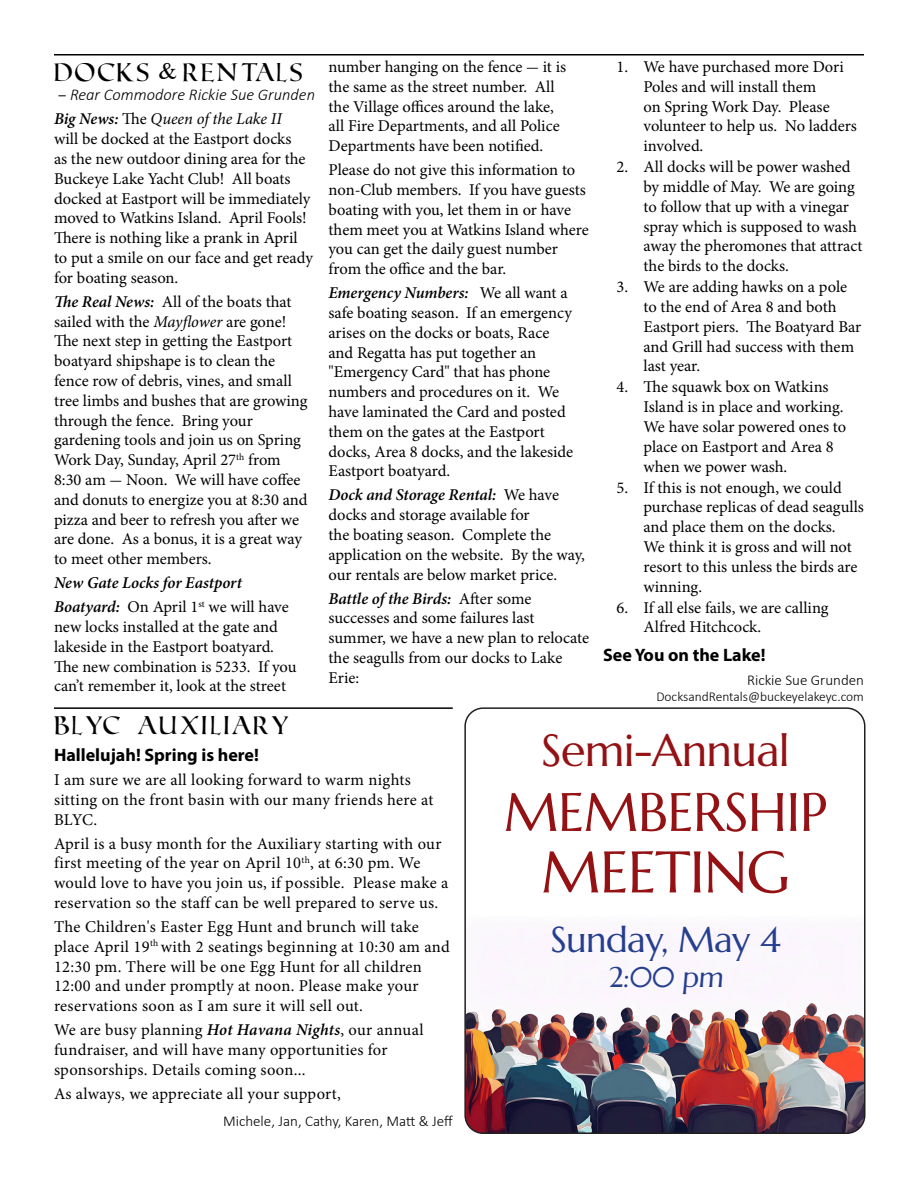
<style>
.page{position:relative;width:918px;height:1188px;background:#fff}
.page>*{position:absolute;margin:0;border:0;box-sizing:border-box;transform-origin:0 0}
.t1{font:58.5px "Marcellus";letter-spacing:-.015em;color:#941114}
.t2{font:54px "Marcellus";letter-spacing:-.015em;color:#941114}
.t3{font:45px "Marcellus";letter-spacing:-.015em;color:#941114}
.t4{font:36px "Marcellus";letter-spacing:-.015em;color:#253f8e}
.t5{font:28.5px "Marcellus";color:#253f8e}
.t6{font:25.5px "Roman SD";color:#000}
.t7{font:700 18px "Myriad Pro";color:#000}
.t8{font:16.5px/19.8px "Minion Pro";color:#000}
.t9{font:16.5px/19.8px "Minion Pro";letter-spacing:.02em;color:#000}
.t10{font:italic 600 16.5px/24px "Minion Pro";color:#000}
.t11{font:italic 300 16.5px "Calibri";color:#000}
.t12{font:300 15px "Calibri";color:#000}
.t13{font:300 13.5px "Calibri";color:#000}
.s1{font-family:"Times New Roman";font-size:24px}
.s2{font-family:"Myriad Pro";font-weight:400;font-style:normal}
.s3{font-weight:600;font-style:italic}
.s4{font-style:italic}
.s5{font-weight:400;font-style:normal}
</style>
<div class="page">
<hr style="left:54px;top:54px;width:810px;height:2px;background:#000">
<hr style="left:54px;top:707px;width:399px;height:2px;background:#000">
<img style="left:467px;top:929px;width:396px;height:202px">
<div style="left:464px;top:707px;width:402px;height:427px;border:2px solid #231f20;border-radius:18px"></div>
<p class="t6" style="left:54px;top:53px;width:253px">DOCKS <span class="s1">&amp;</span> RENTALS</p>
<p class="t11" style="left:58px;top:85px;width:258px"><span class="s2">–</span> Rear Commodore Rickie Sue Grunden</p>
<p class="t8" style="left:54px;top:109px;width:260px"><span class="s3">Big News:</span> The <span class="s4">Queen of the Lake II<br></span>will be docked at the Eastport docks<br>as the new outdoor dining area for the Buckeye Lake Yacht Club! All boats docked at Eastport will be immediately moved to Watkins Island. April Fools!<br>There is nothing like a prank in April to put a smile on our face and get ready for boating season.</p>
<p class="t8" style="left:54px;top:292px;width:255px"><span class="s3">The Real News:</span> All of the boats that sailed with the <span class="s4">Mayflower</span> are gone!<br>The next step in getting the Eastport boatyard shipshape is to clean the fence row of debris, vines, and small tree limbs and bushes that are growing through the fence. Bring your gardening tools and join us on Spring Work Day, Sunday, April 27<sup>th</sup> from 8:30 am - Noon. We will have coffee and donuts to energize you at 8:30 and pizza and beer to refresh you after we are done. As a bonus, it is a great way to meet other members.</p>
<p class="t10" style="left:54px;top:571px;width:236px">New Gate Locks for Eastport<br>Boatyard: <span class="s5">On April 1</span><sup>st</sup> <span class="s5">we will have</span></p>
<p class="t8" style="left:54px;top:617px;width:244px">new locks installed at the gate and lakeside in the Eastport boatyard.<br>The new combination is 5233. If you can’t remember it, look at the street</p>
<p class="t8" style="left:328px;top:57px;width:239px">number hanging on the fence - it is the same as the street number. All the Village offices around the lake, all Fire Departments, and all Police Departments have been notified.</p>
<p class="t8" style="left:328px;top:160px;width:262px">Please do not give this information to non-Club members. If you have guests boating with you, let them in or have them meet you at Watkins Island where you can get the daily guest number from the office and the bar.</p>
<p class="t8" style="left:328px;top:283px;width:246px"><span class="s3">Emergency Numbers:</span> We all want a safe boating season. If an emergency arises on the docks or boats, Race and Regatta has put together an "Emergency Card" that has phone numbers and procedures on it. We have laminated the Card and posted them on the gates at the Eastport docks, Area 8 docks, and the lakeside<br>Eastport boatyard.</p>
<p class="t8" style="left:328px;top:485px;width:258px"><span class="s3">Dock and Storage Rental:</span> We have docks and storage available for<br>the boating season. Complete the application on the website. By the way, our rentals are below market price.</p>
<p class="t8" style="left:328px;top:589px;width:262px"><span class="s3">Battle of the Birds:</span> After some successes and some failures last summer, we have a new plan to relocate the seagulls from our docks to Lake<br>Erie:</p>
<p class="t8" style="left:644px;top:57px;width:215px;text-indent:-27px">1. We have purchased more Dori<br>Poles and will install them<br>on Spring Work Day. Please volunteer to help us. No ladders involved.</p>
<p class="t8" style="left:644px;top:157px;width:221px;text-indent:-27px">2. All docks will be power washed by middle of May. We are going to follow that up with a vinegar spray which is supposed to wash away the pheromones that attract the birds to the docks.</p>
<p class="t8" style="left:644px;top:277px;width:219px;text-indent:-27px">3. We are adding hawks on a pole to the end of Area 8 and both<br>Eastport piers. The Boatyard Bar and Grill had success with them last year.</p>
<p class="t8" style="left:644px;top:377px;width:204px;text-indent:-27px">4. The squawk box on Watkins<br>Island is in place and working.<br>We have solar powered ones to place on Eastport and Area 8 when we power wash.</p>
<p class="t8" style="left:644px;top:478px;width:222px;text-indent:-27px">5. If this is not enough, we could purchase replicas of dead seagulls and place them on the docks.<br>We think it is gross and will not resort to this unless the birds are winning.</p>
<p class="t8" style="left:644px;top:598px;width:187px;text-indent:-27px">6. If all else fails, we are calling<br>Alfred Hitchcock.</p>
<p class="t7" style="left:603px;top:643px;width:164px">See You on the Lake!</p>
<p class="t12" style="left:747px;top:671px;width:118px">Rickie Sue Grunden</p>
<p class="t13" style="left:656px;top:688px;width:209px">DocksandRentals@buckeyelakeyc.com</p>
<p class="t6" style="left:54px;top:706px;width:238px">BLYC AUXILIARY</p>
<p class="t7" style="left:54px;top:743px;width:206px">Hallelujah! Spring is here!</p>
<p class="t8" style="left:54px;top:770px;width:381px">I am sure we are all looking forward to warm nights sitting on the front basin with our many friends here at<br>BLYC.</p>
<p class="t8" style="left:54px;top:833px;width:396px">April is a busy month for the Auxiliary starting with our first meeting of the year on April 10<sup>th</sup>, at 6:30 pm. We would love to have you join us, if possible. Please make a reservation so the staff can be well prepared to serve us.</p>
<p class="t9" style="left:54px;top:917px;width:397px">The Children's Easter Egg Hunt and brunch will take place April 19<sup>th</sup> with 2 seatings beginning at 10:30 am and 12:30 pm. There will be one Egg Hunt for all children 12:00 and under promptly at noon. Please make your reservations soon as I am sure it will sell out.</p>
<p class="t8" style="left:54px;top:1020px;width:371px">We are busy planning <span class="s3">Hot Havana Nights</span>, our annual fundraiser, and will have many opportunities for sponsorships. Details coming soon...</p>
<p class="t8" style="left:54px;top:1084px;width:288px">As always, we appreciate all your support,</p>
<p class="t12" style="left:223px;top:1111px;width:231px">Michele, Jan, Cathy, Karen, Matt &amp; Jeff</p>
<p class="t3" style="left:541px;top:722px;width:250px">Semi-Annual</p>
<p class="t2" style="left:504px;top:778px;width:325px">MEMBERSHIP</p>
<p class="t1" style="left:541px;top:835px;width:250px">MEETING</p>
<p class="t4" style="left:550px;top:917px;width:232px">Sunday, May 4</p>
<p class="t5" style="left:608px;top:959px;width:120px">2:00 pm</p>
</div>
